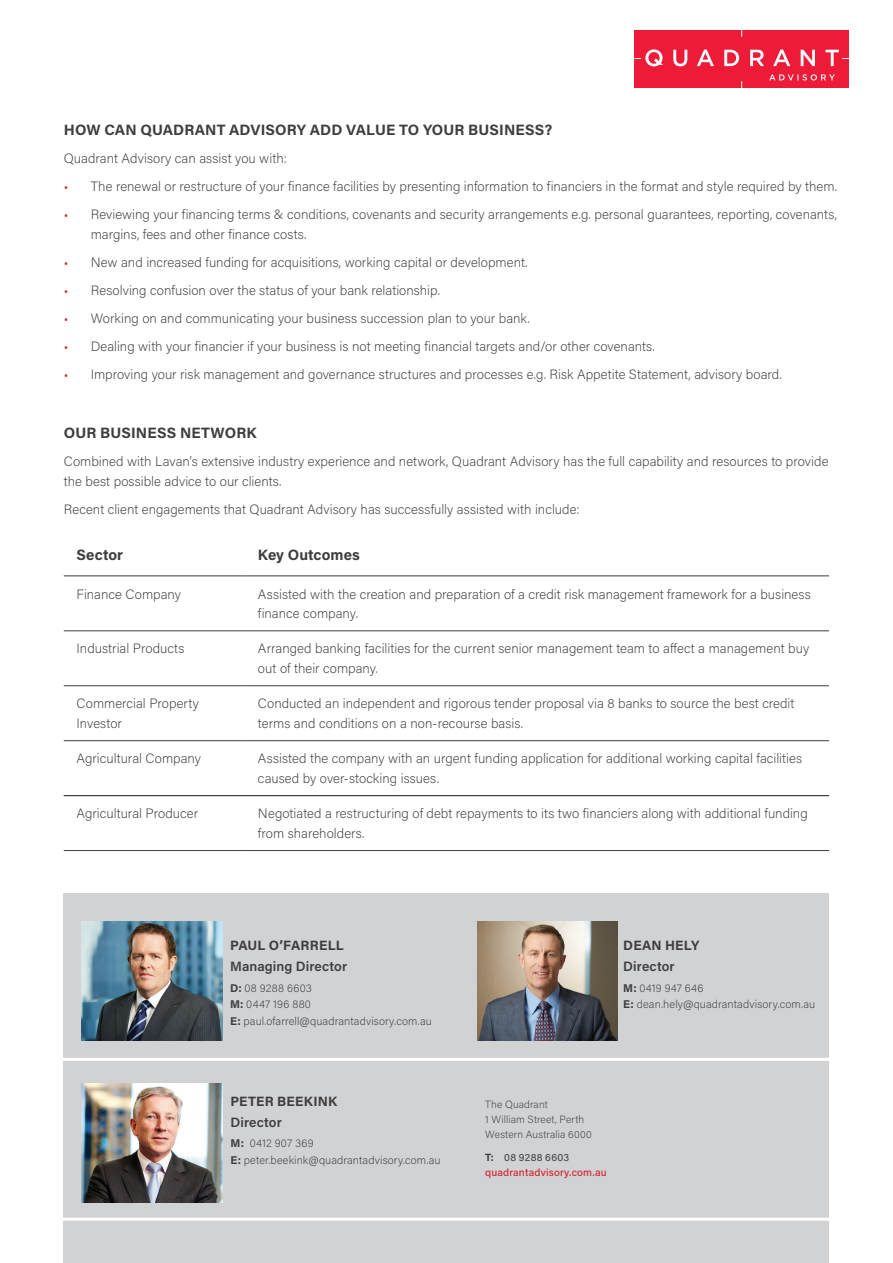
<style>
.page{position:relative;width:893px;height:1263px;background:#fff}
.page>*{position:absolute;margin:0;border:0;box-sizing:border-box;transform-origin:0 0}
.t1{font:700 15px "Acumin Pro";letter-spacing:.01em;color:#3e3e3f}
.t2{font:200 13.5px/19.5px "Acumin Pro";letter-spacing:.005em;color:#3e3e3f}
.t3{font:700 13.5px "Acumin Pro";letter-spacing:.015em;color:#3e3e3f}
.t4{font:600 13.5px "Acumin Pro";letter-spacing:.005em;color:#3e3e3f}
.t5{font:200 11.25px/16.5px "Acumin Pro";letter-spacing:.01em;color:#3e3e3f}
.t6{font:200 10.5px/15px "Acumin Pro";letter-spacing:.01em;color:#3e3e3f}
.t7{font:500 10.5px/15px "Acumin Pro";letter-spacing:.015em;color:#d1232a}
.s1{color:#d1232a}
.s2{font-weight:700}
.s3{font-weight:700;color:#3e3e3f}
.s4{font-weight:400;color:#3e3e3f}
</style>
<div class="page">
<div style="left:634px;top:30px;width:215px;height:57px;background:#ed1b37"></div>
<svg style="left:673px;top:50px;width:14px;height:16px"></svg>
<svg style="left:697px;top:50px;width:17px;height:16px"></svg>
<svg style="left:724px;top:50px;width:15px;height:16px"></svg>
<svg style="left:750px;top:50px;width:14px;height:16px"></svg>
<svg style="left:773px;top:50px;width:17px;height:16px"></svg>
<svg style="left:801px;top:50px;width:14px;height:16px"></svg>
<svg style="left:769px;top:74px;width:66px;height:7px"></svg>
<svg style="left:634px;top:49px;width:29px;height:17px"></svg>
<svg style="left:825px;top:50px;width:24px;height:16px"></svg>
<hr style="left:64px;top:630px;width:181px;height:1px;background:#3e3e3f">
<hr style="left:245px;top:630px;width:584px;height:1px;background:#3e3e3f">
<hr style="left:64px;top:685px;width:181px;height:1px;background:#3e3e3f">
<hr style="left:245px;top:685px;width:584px;height:1px;background:#3e3e3f">
<hr style="left:64px;top:740px;width:181px;height:1px;background:#3e3e3f">
<hr style="left:245px;top:740px;width:584px;height:1px;background:#3e3e3f">
<hr style="left:64px;top:575px;width:181px;height:1px;background:#3e3e3f">
<hr style="left:245px;top:575px;width:584px;height:1px;background:#3e3e3f">
<div style="left:64px;top:893px;width:765px;height:370px;background:#d1d2d4"></div>
<img style="left:82px;top:921px;width:140px;height:119px">
<img style="left:477px;top:921px;width:140px;height:119px">
<img style="left:82px;top:1083px;width:140px;height:119px">
<hr style="left:25px;top:1058px;width:868px;height:3px;background:#fff">
<hr style="left:19px;top:1218px;width:874px;height:3px;background:#fff">
<hr style="left:64px;top:850px;width:181px;height:1px;background:#3e3e3f">
<hr style="left:245px;top:850px;width:584px;height:1px;background:#3e3e3f">
<hr style="left:64px;top:795px;width:181px;height:1px;background:#3e3e3f">
<hr style="left:245px;top:795px;width:584px;height:1px;background:#3e3e3f">
<p class="t1" style="left:64px;top:119px;width:490px">HOW CAN QUADRANT ADVISORY ADD VALUE TO YOUR BUSINESS?</p>
<p class="t2" style="left:64px;top:148px;width:224px">Quadrant Advisory can assist you with:</p>
<p class="t2" style="left:64px;top:176px;width:775px"><span class="s1">•</span> The renewal or restructure of your finance facilities by presenting information to financiers in the format and style required by them.</p>
<p class="t2" style="left:91px;top:204px;width:748px;text-indent:-27px"><span class="s1">•</span> Reviewing your financing terms &amp; conditions, covenants and security arrangements e.g. personal guarantees, reporting, covenants, margins, fees and other finance costs.</p>
<p class="t2" style="left:64px;top:252px;width:465px"><span class="s1">•</span> New and increased funding for acquisitions, working capital or development.</p>
<p class="t2" style="left:64px;top:280px;width:378px"><span class="s1">•</span> Resolving confusion over the status of your bank relationship.</p>
<p class="t2" style="left:64px;top:308px;width:467px"><span class="s1">•</span> Working on and communicating your business succession plan to your bank.</p>
<p class="t2" style="left:64px;top:336px;width:593px"><span class="s1">•</span> Dealing with your financier if your business is not meeting financial targets and/or other covenants.</p>
<p class="t2" style="left:64px;top:364px;width:720px"><span class="s1">•</span> Improving your risk management and governance structures and processes e.g. Risk Appetite Statement, advisory board.</p>
<p class="t1" style="left:64px;top:422px;width:194px">OUR BUSINESS NETWORK</p>
<p class="t2" style="left:64px;top:451px;width:766px">Combined with Lavan’s extensive industry experience and network, Quadrant Advisory has the full capability and resources to provide the best possible advice to our clients.</p>
<p class="t2" style="left:64px;top:499px;width:517px">Recent client engagements that Quadrant Advisory has successfully assisted with include:</p>
<p class="t1" style="left:77px;top:544px;width:48px">Sector</p>
<p class="t1" style="left:258px;top:544px;width:103px">Key Outcomes</p>
<p class="t2" style="left:77px;top:584px;width:106px">Finance Company</p>
<p class="t2" style="left:258px;top:584px;width:554px">Assisted with the creation and preparation of a credit risk management framework for a business finance company.</p>
<p class="t2" style="left:77px;top:638px;width:109px">Industrial Products</p>
<p class="t2" style="left:258px;top:638px;width:553px">Arranged banking facilities for the current senior management team to affect a management buy out of their company.</p>
<p class="t2" style="left:77px;top:693px;width:124px">Commercial Property<br>Investor</p>
<p class="t2" style="left:258px;top:693px;width:538px">Conducted an independent and rigorous tender proposal via 8 banks to source the best credit terms and conditions on a non-recourse basis.</p>
<p class="t2" style="left:77px;top:748px;width:126px">Agricultural Company</p>
<p class="t2" style="left:258px;top:748px;width:546px">Assisted the company with an urgent funding application for additional working capital facilities caused by over-stocking issues.</p>
<p class="t2" style="left:77px;top:803px;width:123px">Agricultural Producer</p>
<p class="t2" style="left:258px;top:803px;width:551px">Negotiated a restructuring of debt repayments to its two financiers along with additional funding from shareholders.</p>
<p class="t3" style="left:230px;top:936px;width:115px">PAUL O’FARRELL</p>
<p class="t4" style="left:230px;top:957px;width:119px">Managing Director</p>
<p class="t5" style="left:230px;top:979px;width:203px"><span class="s2">D:</span> 08 9288 6603<br><span class="s2">M:</span> 0447 196 880<br><span class="s2">E:</span> paul.ofarrell@quadrantadvisory.com.au</p>
<p class="t3" style="left:230px;top:1092px;width:108px">PETER BEEKINK</p>
<p class="t4" style="left:230px;top:1112px;width:53px">Director</p>
<p class="t5" style="left:230px;top:1135px;width:212px"><span class="s2">M:</span> 0412 907 369<br><span class="s2">E:</span> peter.beekink@quadrantadvisory.com.au</p>
<p class="t3" style="left:623px;top:936px;width:78px">DEAN HELY</p>
<p class="t4" style="left:623px;top:957px;width:53px">Director</p>
<p class="t5" style="left:623px;top:979px;width:193px"><span class="s2">M:</span> 0419 947 646<br><span class="s2">E:</span> dean.hely@quadrantadvisory.com.au</p>
<p class="t6" style="left:485px;top:1096px;width:108px">The Quadrant<br>1 William Street, Perth<br>Western Australia 6000</p>
<p class="t7" style="left:485px;top:1150px;width:123px"><span class="s3">T:</span> <span class="s4">08 9288 6603 </span>quadrantadvisory.com.au</p>
</div>
